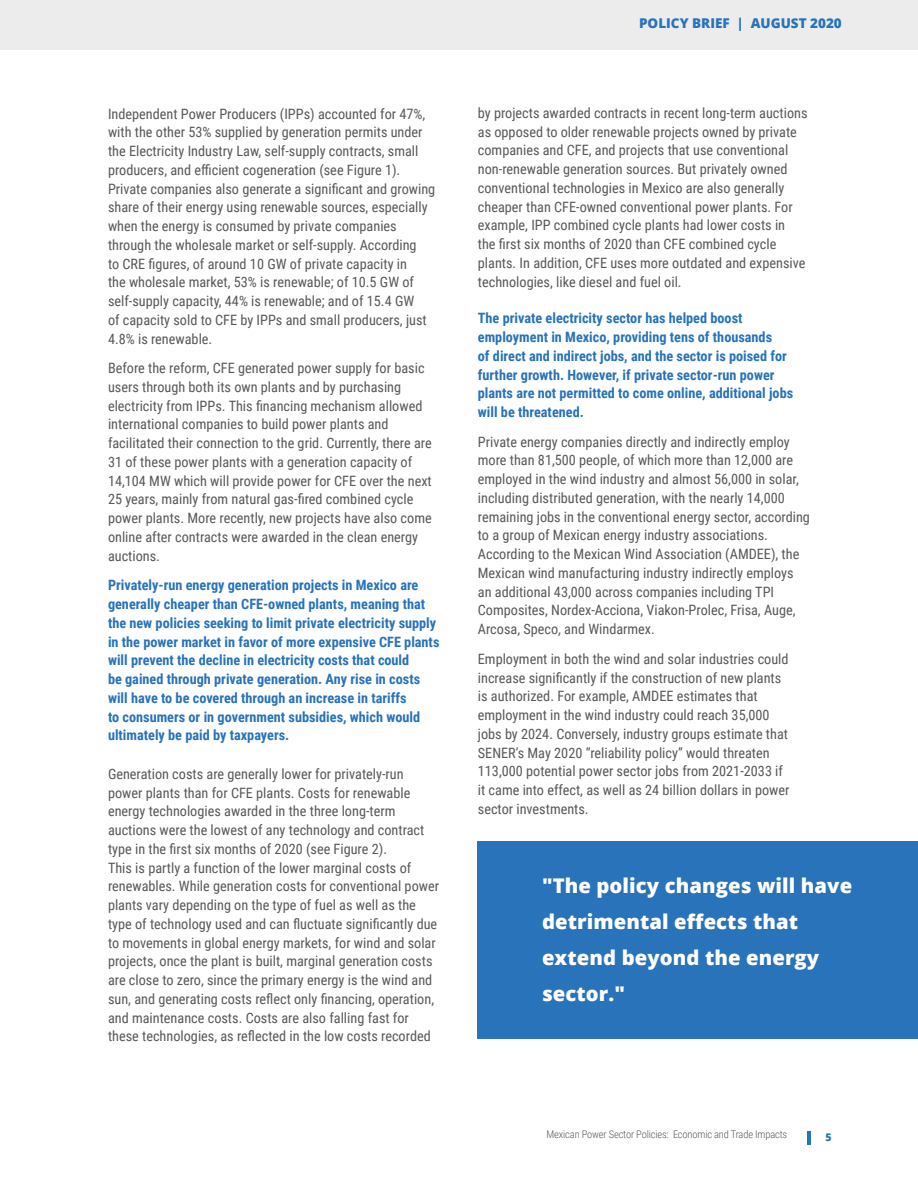
<style>
.page{position:relative;width:918px;height:1188px;background:#fff}
.page>*{position:absolute;margin:0;border:0;box-sizing:border-box;transform-origin:0 0}
.Conclusion_-_Medium{font:800 20.25px/36px "Open Sans";letter-spacing:.005em;color:#fff}
.Forward_White_Body_T{font:14.25px/18.8px "Roboto Condensed";color:#57585a}
.Content_-_Body_text{font:14.25px/18.8px "Roboto Condensed";color:#57585a}
.Forward_White_Body_T-2{font:700 14.25px/18.8px "Roboto Condensed";color:#2873ba}
.t1{font:800 13.5px "Open Sans";color:#2873ba}
.t2{font:300 10.5px "Roboto Condensed";letter-spacing:-.015em;color:#57585a}
.t3{font:800 10.5px "Open Sans";color:#2873ba}
</style>
<div class="page">
<div style="left:0;top:0;width:918px;height:50px;background:#ececed"></div>
<hr style="left:808px;top:1131px;width:3px;height:14px;background:#2873ba">
<div style="left:478px;top:842px;width:440px;height:197px;background:#2873ba"></div>
<p class="Forward_White_Body_T" style="left:108px;top:104px;width:329px">Independent Power Producers (IPPs) accounted for 47%, with the other 53% supplied by generation permits under the Electricity Industry Law, self-supply contracts, small producers, and efficient cogeneration (see Figure 1).<br>Private companies also generate a significant and growing share of their energy using renewable sources, especially when the energy is consumed by private companies through the wholesale market or self-supply. According<br>to CRE figures, of around 10 GW of private capacity in<br>the wholesale market, 53% is renewable; of 10.5 GW of self-supply capacity, 44% is renewable; and of 15.4 GW<br>of capacity sold to CFE by IPPs and small producers, just 4.8% is renewable.</p>
<p class="Forward_White_Body_T" style="left:108px;top:358px;width:325px">Before the reform, CFE generated power supply for basic users through both its own plants and by purchasing electricity from IPPs. This financing mechanism allowed international companies to build power plants and facilitated their connection to the grid. Currently, there are 31 of these power plants with a generation capacity of 14,104 MW which will provide power for CFE over the next 25 years, mainly from natural gas-fired combined cycle power plants. More recently, new projects have also come online after contracts were awarded in the clean energy auctions.</p>
<p class="Forward_White_Body_T-2" style="left:108px;top:575px;width:333px">Privately-run energy generation projects in Mexico are generally cheaper than CFE-owned plants, meaning that the new policies seeking to limit private electricity supply in the power market in favor of more expensive CFE plants will prevent the decline in electricity costs that could<br>be gained through private generation. Any rise in costs will have to be covered through an increase in tariffs<br>to consumers or in government subsidies, which would ultimately be paid by taxpayers.</p>
<p class="Content_-_Body_text" style="left:108px;top:764px;width:333px">Generation costs are generally lower for privately-run power plants than for CFE plants. Costs for renewable energy technologies awarded in the three long-term auctions were the lowest of any technology and contract type in the first six months of 2020 (see Figure 2).<br>This is partly a function of the lower marginal costs of renewables. While generation costs for conventional power plants vary depending on the type of fuel as well as the type of technology used and can fluctuate significantly due to movements in global energy markets, for wind and solar projects, once the plant is built, marginal generation costs are close to zero, since the primary energy is the wind and sun, and generating costs reflect only financing, operation, and maintenance costs. Costs are also falling fast for these technologies, as reflected in the low costs recorded</p>
<p class="t1" style="left:639px;top:13px;width:204px">POLICY BRIEF | AUGUST 2020</p>
<p class="Content_-_Body_text" style="left:478px;top:103px;width:331px">by projects awarded contracts in recent long-term auctions as opposed to older renewable projects owned by private companies and CFE, and projects that use conventional non-renewable generation sources. But privately owned conventional technologies in Mexico are also generally cheaper than CFE-owned conventional power plants. For example, IPP combined cycle plants had lower costs in<br>the first six months of 2020 than CFE combined cycle plants. In addition, CFE uses more outdated and expensive technologies, like diesel and fuel oil.</p>
<p class="Forward_White_Body_T-2" style="left:478px;top:308px;width:317px">The private electricity sector has helped boost employment in Mexico, providing tens of thousands<br>of direct and indirect jobs, and the sector is poised for further growth. However, if private sector-run power plants are not permitted to come online, additional jobs will be threatened.</p>
<p class="Forward_White_Body_T" style="left:478px;top:432px;width:334px">Private energy companies directly and indirectly employ more than 81,500 people, of which more than 12,000 are employed in the wind industry and almost 56,000 in solar, including distributed generation, with the nearly 14,000 remaining jobs in the conventional energy sector, according to a group of Mexican energy industry associations.<br>According to the Mexican Wind Association (AMDEE), the Mexican wind manufacturing industry indirectly employs an additional 43,000 across companies including TPI Composites, Nordex-Acciona, Viakon-Prolec, Frisa, Auge, Arcosa, Speco, and Windarmex.</p>
<p class="Forward_White_Body_T" style="left:478px;top:649px;width:313px">Employment in both the wind and solar industries could increase significantly if the construction of new plants is authorized. For example, AMDEE estimates that employment in the wind industry could reach 35,000 jobs by 2024. Conversely, industry groups estimate that SENER’s May 2020 “reliability policy” would threaten 113,000 potential power sector jobs from 2021-2033 if it came into effect, as well as 24 billion dollars in power sector investments.</p>
<p class="Conclusion_-_Medium" style="left:542px;top:867px;width:312px">"The policy changes will have detrimental effects that extend beyond the energy sector."</p>
<p class="t2" style="left:547px;top:1127px;width:242px">Mexican Power Sector Policies: Economic and Trade Impacts</p>
<p class="t3" style="left:826px;top:1129px;width:8px">5</p>
</div>
